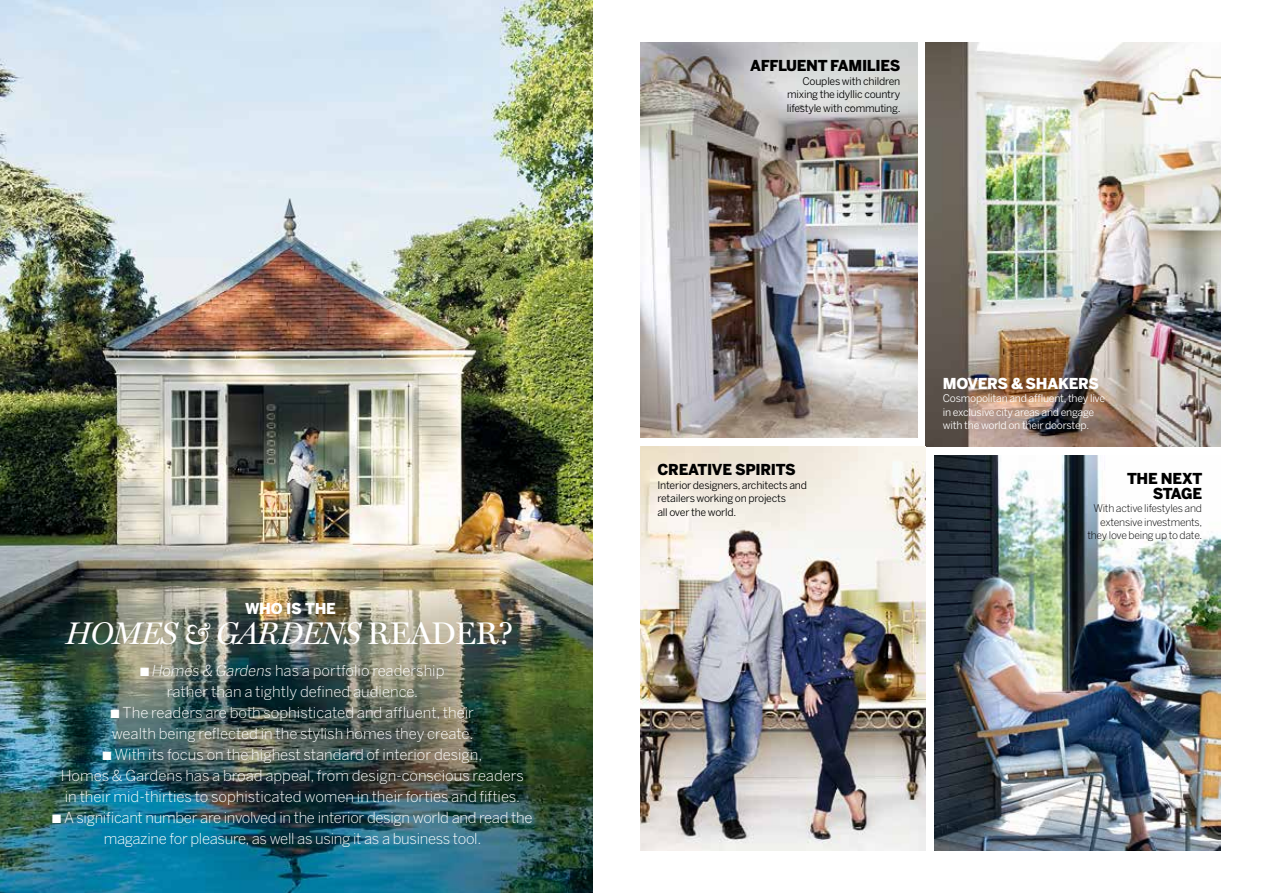
<style>
.page{position:relative;width:1263px;height:893px;background:#fff}
.page>*{position:absolute;margin:0;border:0;box-sizing:border-box;transform-origin:0 0}
.t1{font:italic 31.5px "Miller Display";letter-spacing:-.02em;color:#fff}
.t2{font:300 15px/21px "Benton Sans";color:#fff;text-align:center}
.t3{font:300 15px/21px "Benton Sans";letter-spacing:-.02em;color:#fff;text-align:center}
.t4{font:900 15px/15px "Benton Sans";color:#000}
.t5{font:900 15px "Benton Sans";letter-spacing:-.02em;color:#fff}
.t6{font:10.5px/13.5px "Benton Sans";letter-spacing:-.02em;color:#000}
.t7{font:10.5px/13.5px "Benton Sans";letter-spacing:-.02em;color:#fff}
.t8{font:300 10.5px/13.5px "Benton Sans";letter-spacing:-.02em;color:#000;text-align:right}
.s1{font-style:normal}
.s2{font-style:italic}
</style>
<div class="page">
<img style="left:0;top:0;width:592px;height:893px">
<img style="left:934px;top:455px;width:286px;height:395px">
<img style="left:640px;top:43px;width:277px;height:395px">
<img style="left:926px;top:43px;width:294px;height:403px">
<img style="left:640px;top:446px;width:286px;height:404px">
<p class="t5" style="left:245px;top:599px;width:92px">WHO IS THE</p>
<h1 class="t1" style="left:66px;top:614px;width:449px">HOMES &amp; GARDENS <span class="s1">READER?</span></h1>
<p class="t2" style="left:140px;top:660px;width:306px">■ <span class="s2">Homes &amp; Gardens</span> has a portfolio readership rather than a tightly defined audience.</p>
<p class="t2" style="left:111px;top:702px;width:365px;text-align:left">■ The readers are both sophisticated and affluent, their wealth being reflected in the stylish homes they create.</p>
<p class="t2" style="left:61px;top:744px;width:465px">■ With its focus on the highest standard of interior design,<br>Homes &amp; Gardens has a broad appeal, from design-conscious readers in their mid-thirties to sophisticated women in their forties and fifties.</p>
<p class="t3" style="left:52px;top:807px;width:482px">■ A significant number are involved in the interior design world and read the magazine for pleasure, as well as using it as a business tool.</p>
<p class="t4" style="left:750px;top:58px;width:11px">AFFLUENT</p>
<p class="t4" style="left:830px;top:58px;width:10px">FAMILIES</p>
<p class="t6" style="left:787px;top:74px;width:115px;text-align:justify;text-indent:16px">Couples with children mixing the idyllic country lifestyle with commuting.</p>
<p class="t4" style="left:657px;top:462px;width:10px">CREATI</p>
<p class="t4" style="left:712px;top:462px;width:33px">VE SPIRITS</p>
<p class="t6" style="left:657px;top:478px;width:151px">Interior designers, architects and retailers working on projects<br>all over the world.</p>
<p class="t5" style="left:943px;top:375px;width:46px">MOVERS</p>
<p class="t5" style="left:1011px;top:375px;width:26px">&amp; SHAKERS</p>
<p class="t7" style="left:943px;top:392px;width:164px">Cosmopolitan and affluent, they live in exclusive city areas and engage with the world on their doorstep.</p>
<p class="t4" style="left:1153px;top:471px;width:51px;text-indent:-26px">THE NEXT<br>STAGE</p>
<p class="t8" style="left:1087px;top:502px;width:117px">With active lifestyles and extensive investments, they love being up to date.</p>
</div>
